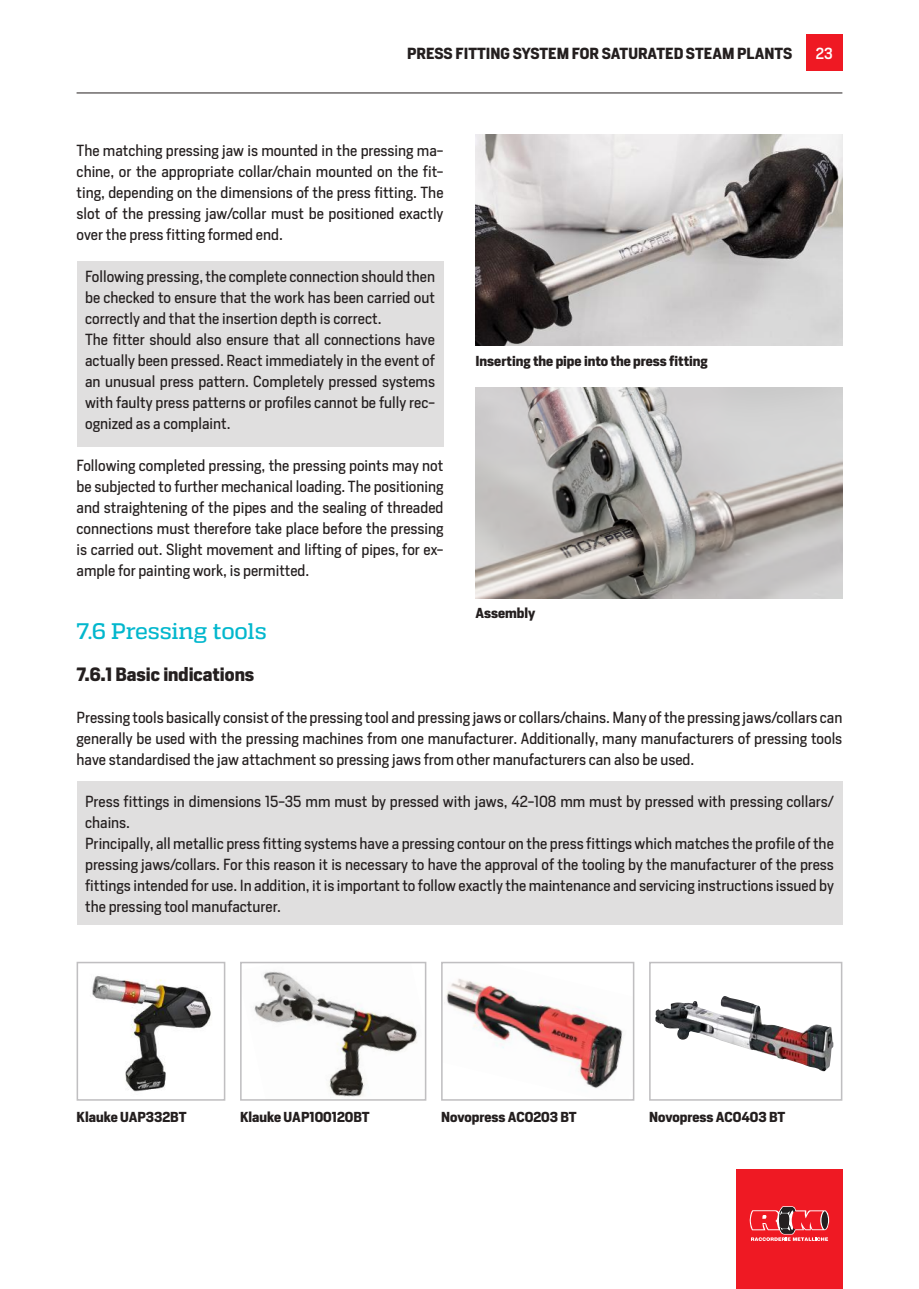
<style>
.page{position:relative;width:919px;height:1289px;background:#fff}
.page>*{position:absolute;margin:0;border:0;box-sizing:border-box;transform-origin:0 0}
.t1{font:500 22.5px "Quadon";letter-spacing:-.01em;color:#02b7cd}
.t2{font:700 18px "Heron Sans";color:#241f1f}
.t3{font:15px/21px "Heron Sans";color:#241f1f;text-align:justify}
.t4{font:700 15px "Heron Sans";color:#241f1f}
.t5{font:500 15px "Heron Sans";color:#fff}
.t6{font:700 13.5px "Heron Sans";color:#241f1f}
</style>
<div class="page">
<hr style="left:77px;top:93px;width:765px;height:1px;background:#241f1f">
<div style="left:806px;top:35px;width:36px;height:36px;background:#ef1923"></div>
<div style="left:736px;top:1169px;width:106px;height:119px;background:#ef1923"></div>
<svg style="left:749px;top:1206px;width:80px;height:34px"></svg>
<div style="left:77px;top:781px;width:765px;height:143px;background:#e0dfdf"></div>
<img style="left:92px;top:976px;width:119px;height:116px">
<div style="left:77px;top:961px;width:148px;height:139px;border:2px solid #c0bfc1"></div>
<img style="left:254px;top:971px;width:163px;height:126px">
<div style="left:240px;top:961px;width:186px;height:139px;border:2px solid #c0bfc1"></div>
<img style="left:444px;top:978px;width:179px;height:110px">
<div style="left:441px;top:961px;width:193px;height:139px;border:2px solid #c0bfc1"></div>
<img style="left:655px;top:996px;width:160px;height:71px">
<div style="left:649px;top:961px;width:193px;height:139px;border:2px solid #c0bfc1"></div>
<img style="left:475px;top:135px;width:367px;height:210px">
<img style="left:475px;top:387px;width:367px;height:211px">
<div style="left:77px;top:261px;width:366px;height:185px;background:#e0dfdf"></div>
<p class="t4" style="left:407px;top:43px;width:386px">PRESS FITTING SYSTEM FOR SATURATED STEAM PLANTS</p>
<p class="t5" style="left:815px;top:43px;width:18px">23</p>
<p class="t3" style="left:77px;top:140px;width:368px">The matching pressing jaw is mounted in the pressing ma&shy;chine, or the appropriate collar/chain mounted on the fit&shy;ting, depending on the dimensions of the press fitting. The slot of the pressing jaw/collar must be positioned exactly over the press fitting formed end.</p>
<p class="t3" style="left:85px;top:266px;width:351px;text-align:left">Following pressing, the complete connection should then be checked to ensure that the work has been carried out correctly and that the insertion depth is correct.<br>The fitter should also ensure that all connections have actually been pressed. React immediately in the event of an unusual press pattern. Completely pressed systems with faulty press patterns or profiles cannot be fully rec&shy;ognized as a complaint.</p>
<p class="t3" style="left:77px;top:455px;width:368px">Following completed pressing, the pressing points may not be subjected to further mechanical loading. The positioning and straightening of the pipes and the sealing of threaded connections must therefore take place before the pressing is carried out. Slight movement and lifting of pipes, for ex&shy;ample for painting work, is permitted.</p>
<h1 class="t1" style="left:77px;top:618px;width:192px">7.6 Pressing tools</h1>
<p class="t2" style="left:77px;top:662px;width:179px">7.6.1 Basic indications</p>
<p class="t6" style="left:475px;top:352px;width:234px">Inserting the pipe into the press fitting</p>
<p class="t6" style="left:475px;top:604px;width:62px">Assembly</p>
<p class="t3" style="left:77px;top:707px;width:767px">Pressing tools basically consist of the pressing tool and pressing jaws or collars/chains. Many of the pressing jaws/collars can generally be used with the pressing machines from one manufacturer. Additionally, many manufacturers of pressing tools have standardised the jaw attachment so pressing jaws from other manufacturers can also be used.</p>
<p class="t3" style="left:85px;top:791px;width:750px;text-align:left">Press fittings in dimensions 15-35 mm must by pressed with jaws, 42-108 mm must by pressed with pressing collars/ chains.<br>Principally, all metallic press fitting systems have a pressing contour on the press fittings which matches the profile of the pressing jaws/collars. For this reason it is necessary to have the approval of the tooling by the manufacturer of the press fittings intended for use. In addition, it is important to follow exactly the maintenance and servicing instructions issued by the pressing tool manufacturer.</p>
<p class="t6" style="left:77px;top:1108px;width:111px">Klauke UAP332BT</p>
<p class="t6" style="left:240px;top:1108px;width:131px">Klauke UAP100120BT</p>
<p class="t6" style="left:441px;top:1108px;width:137px">Novopress ACO203 BT</p>
<p class="t6" style="left:649px;top:1108px;width:138px">Novopress ACO403 BT</p>
</div>
